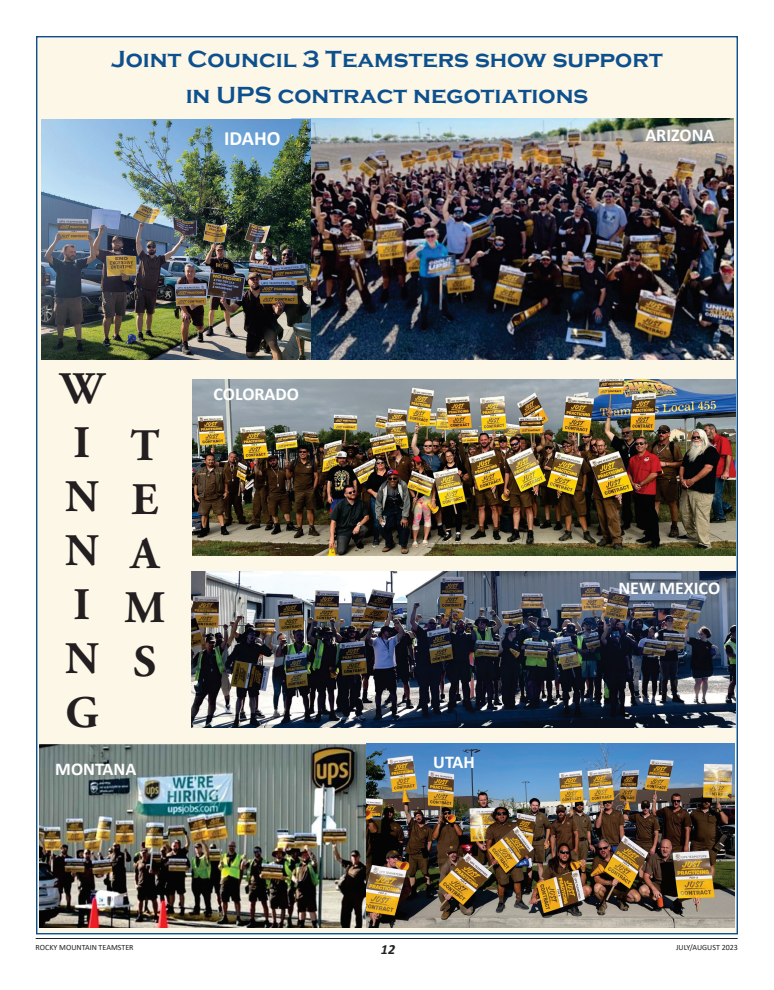
<style>
.page{position:relative;width:774px;height:990px;background:#fff}
.page>*{position:absolute;margin:0;border:0;box-sizing:border-box;transform-origin:0 0}
.t1{font:700 45px/54px "Adobe Garamond Pro";color:#231f20}
.t2{font:700 24px/36px "Copperplate Gothic";color:#0d508e;text-align:center}
.t3{font:700 20.2px "Calibri";color:#fff}
.t4{font:700 18px "Calibri";color:#fff}
.t5{font:italic 700 14px "Calibri";color:#231f20}
.t6{font:8px "Calibri";color:#231f20}
</style>
<div class="page">
<hr style="left:36px;top:938px;width:702px;height:1px;background:#231f20">
<div style="left:36px;top:36px;width:702px;height:898px;background:#fdf7e7;border:1px solid #0d508e"></div>
<img style="left:291px;top:119px;width:443px;height:241px">
<img style="left:192px;top:379px;width:543px;height:177px">
<img style="left:41px;top:120px;width:270px;height:240px">
<img style="left:40px;top:743px;width:695px;height:185px">
<img style="left:191px;top:572px;width:544px;height:156px">
<p class="t2" style="left:111px;top:41px;width:553px">Joint Council 3 Teamsters show support in UPS contract negotiations</p>
<p class="t4" style="left:645px;top:122px;width:71px">ARIZONA</p>
<p class="t3" style="left:224px;top:124px;width:58px">IDAHO</p>
<h1 class="t1" style="left:60px;top:363px;width:45px">W<br>I<br>N<br>N<br>I<br>N<br>G</h1>
<h1 class="t1" style="left:124px;top:419px;width:42px">T<br>E<br>A<br>M<br>S</h1>
<p class="t4" style="left:55px;top:756px;width:82px">MONTANA</p>
<p class="t4" style="left:213px;top:381px;width:87px">COLORADO</p>
<p class="t4" style="left:433px;top:749px;width:43px">UTAH</p>
<p class="t4" style="left:618px;top:575px;width:103px">NEW MEXICO</p>
<p class="t6" style="left:36px;top:942px;width:99px">ROCKY MOUNTAIN TEAMSTER</p>
<p class="t6" style="left:676px;top:942px;width:63px">JULY/AUGUST 2023</p>
<p class="t5" style="left:381px;top:939px;width:16px">12</p>
</div>
